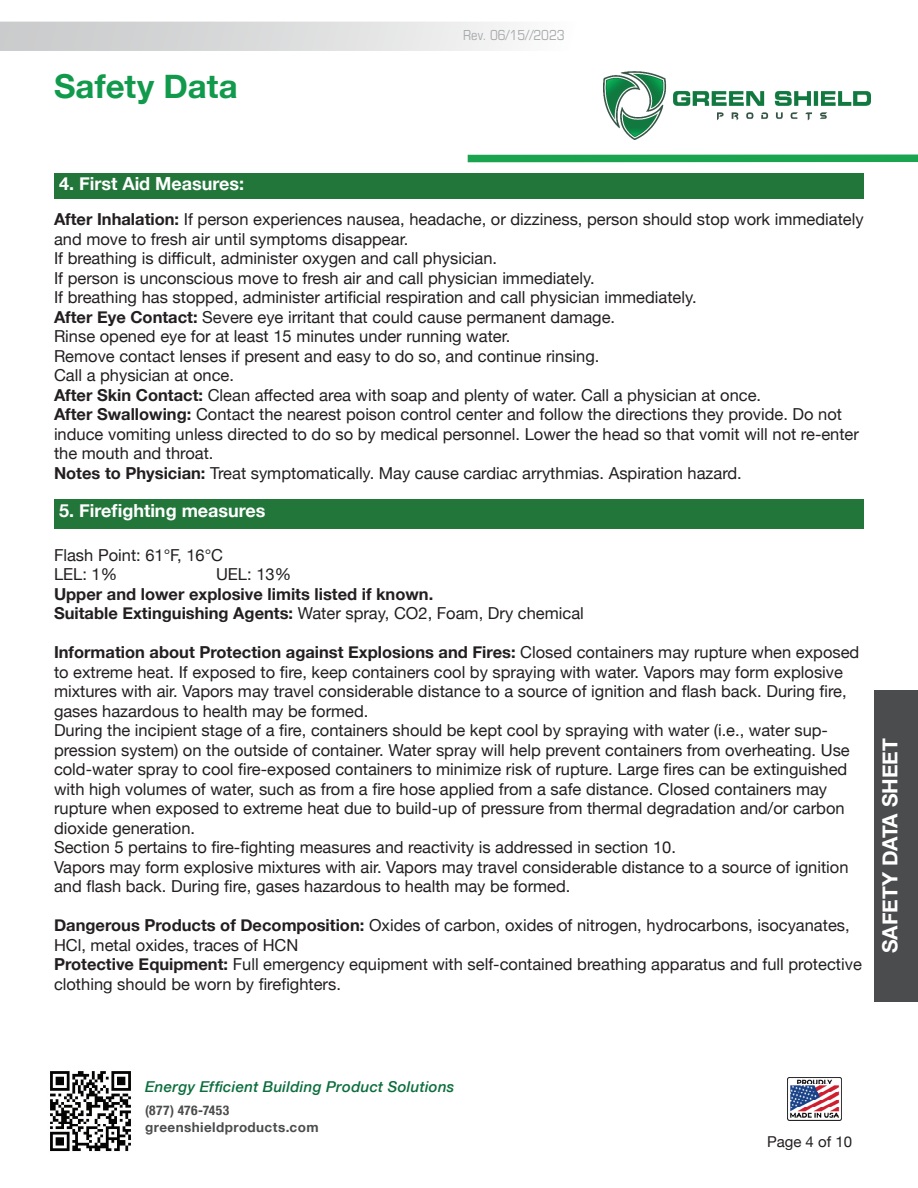
<style>
.page{position:relative;width:918px;height:1188px;background:#fff}
.page>*{position:absolute;margin:0;border:0;box-sizing:border-box;transform-origin:0 0}
.t1{font:700 33px "Helvetica Neue";letter-spacing:.005em;color:#119a4c}
.t2{font:700 21px "Helvetica Neue";color:#fff}
.t3{font:700 18px "Helvetica Neue";color:#fff}
.t4{font:16.5px/19.5px "Helvetica Neue";color:#231f20}
.t5{font:700 16.5px "Helvetica Neue";color:#231f20}
.t6{font:italic 500 15px "Helvetica Neue";letter-spacing:.02em;color:#0b6d3c}
.t7{font:15px "Eurostile Con";color:#a8a9ad}
.t8{font:15px "Helvetica Neue";color:#231f20}
.t9{font:700 13.5px "Helvetica Neue";letter-spacing:.03em;color:#4b4c4d}
.t10{font:700 condensed 13.5px "Helvetica Neue";letter-spacing:.03em;color:#4b4c4d}
.s1{font-weight:700}
</style>
<div class="page">
<img style="left:50px;top:1071px;width:81px;height:81px">
<svg style="left:0;top:22px;width:512px;height:29px;background:#dbdcdc"></svg>
<img style="left:603px;top:71px;width:268px;height:69px">
<img style="left:787px;top:1077px;width:55px;height:43px">
<div style="left:468px;top:154px;width:450px;height:8px;background:#1aa44f"></div>
<div style="left:875px;top:690px;width:43px;height:311px;background:#4b4c4d"></div>
<div style="left:54px;top:500px;width:810px;height:29px;background:#22763a"></div>
<div style="left:54px;top:173px;width:810px;height:26px;background:#22763a"></div>
<h1 class="t1" style="left:54px;top:61px;width:185px">Safety Data</h1>
<p class="t7" style="left:463px;top:25px;width:103px">Rev. 06/15//2023</p>
<p class="t3" style="left:59px;top:170px;width:187px">4. First Aid Measures:</p>
<p class="t4" style="left:54px;top:210px;width:811px"><span class="s1">After Inhalation:</span> If person experiences nausea, headache, or dizziness, person should stop work immediately and move to fresh air until symptoms disappear.</p>
<p class="t4" style="left:54px;top:249px;width:445px">If breathing is difficult, administer oxygen and call physician.</p>
<p class="t4" style="left:54px;top:269px;width:542px">If person is unconscious move to fresh air and call physician immediately.</p>
<p class="t4" style="left:54px;top:288px;width:644px">If breathing has stopped, administer artificial respiration and call physician immediately.</p>
<p class="t4" style="left:54px;top:308px;width:563px"><span class="s1">After Eye Contact:</span> Severe eye irritant that could cause permanent damage.</p>
<p class="t4" style="left:54px;top:327px;width:458px">Rinse opened eye for at least 15 minutes under running water.</p>
<p class="t4" style="left:54px;top:347px;width:547px">Remove contact lenses if present and easy to do so, and continue rinsing.</p>
<p class="t4" style="left:54px;top:366px;width:181px">Call a physician at once.</p>
<p class="t4" style="left:54px;top:386px;width:709px"><span class="s1">After Skin Contact:</span> Clean affected area with soap and plenty of water. Call a physician at once.</p>
<p class="t4" style="left:54px;top:405px;width:807px"><span class="s1">After Swallowing:</span> Contact the nearest poison control center and follow the directions they provide. Do not induce vomiting unless directed to do so by medical personnel. Lower the head so that vomit will not re-enter the mouth and throat.</p>
<p class="t4" style="left:54px;top:464px;width:689px"><span class="s1">Notes to Physician:</span> Treat symptomatically. May cause cardiac arrythmias. Aspiration hazard.</p>
<p class="t3" style="left:59px;top:497px;width:208px">5. Firefighting measures</p>
<p class="t4" style="left:54px;top:546px;width:171px">Flash Point: 61°F, 16°C</p>
<p class="t4" style="left:54px;top:566px;width:65px">LEL: 1%</p>
<p class="t4" style="left:216px;top:566px;width:77px">UEL: 13%</p>
<p class="t5" style="left:54px;top:581px;width:381px">Upper and lower explosive limits listed if known.</p>
<p class="t4" style="left:54px;top:605px;width:531px"><span class="s1">Suitable Extinguishing Agents:</span> Water spray, CO2, Foam, Dry chemical</p>
<p class="t4" style="left:54px;top:644px;width:807px"><span class="s1">Information about Protection against Explosions and Fires:</span> Closed containers may rupture when exposed to extreme heat. If exposed to fire, keep containers cool by spraying with water. Vapors may form explosive mixtures with air. Vapors may travel considerable distance to a source of ignition and flash back. During fire, gases hazardous to health may be formed.</p>
<p class="t4" style="left:54px;top:722px;width:797px">During the incipient stage of a fire, containers should be kept cool by spraying with water (i.e., water sup&shy;pression system) on the outside of container. Water spray will help prevent containers from overheating. Use cold-water spray to cool fire-exposed containers to minimize risk of rupture. Large fires can be extinguished with high volumes of water, such as from a fire hose applied from a safe distance. Closed containers may rupture when exposed to extreme heat due to build-up of pressure from thermal degradation and/or carbon dioxide generation.</p>
<p class="t4" style="left:54px;top:839px;width:623px">Section 5 pertains to fire-fighting measures and reactivity is addressed in section 10.</p>
<p class="t4" style="left:54px;top:858px;width:796px">Vapors may form explosive mixtures with air. Vapors may travel considerable distance to a source of ignition and flash back. During fire, gases hazardous to health may be formed.</p>
<p class="t4" style="left:54px;top:917px;width:797px"><span class="s1">Dangerous Products of Decomposition:</span> Oxides of carbon, oxides of nitrogen, hydrocarbons, isocyanates,<br>HCl, metal oxides, traces of HCN</p>
<p class="t4" style="left:54px;top:956px;width:809px"><span class="s1">Protective Equipment:</span> Full emergency equipment with self-contained breathing apparatus and full protective clothing should be worn by firefighters.</p>
<p class="t2" style="left:873px;top:953px;width:217px;rotate:-90deg">SAFETY DATA SHEET</p>
<p class="t6" style="left:145px;top:1074px;width:311px">Energy Efficient Building Product Solutions</p>
<p class="t10" style="left:145px;top:1099px;width:86px">(877) 476-7453</p>
<p class="t9" style="left:145px;top:1116px;width:175px">greenshieldproducts.com</p>
<p class="t8" style="left:767px;top:1131px;width:87px">Page 4 of 10</p>
</div>
